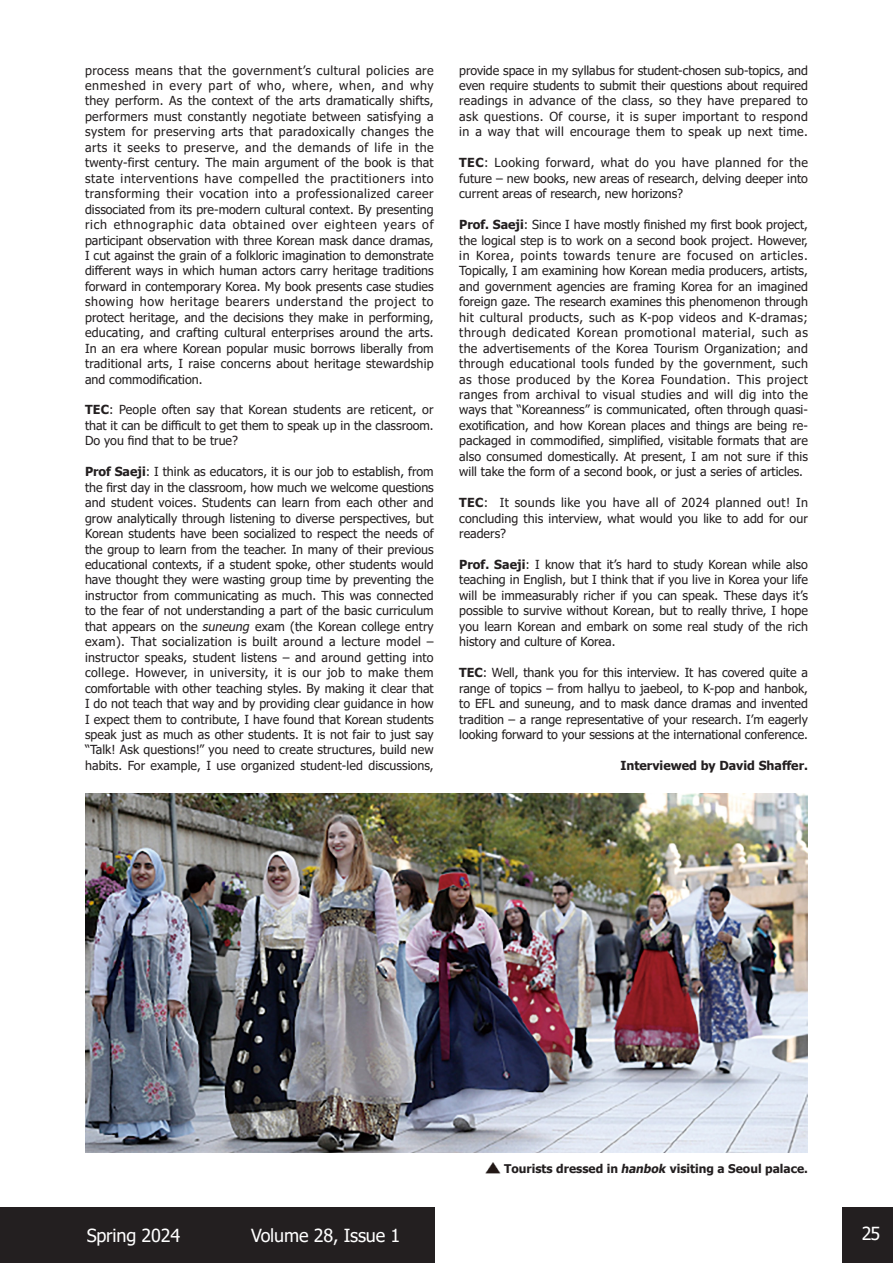
<style>
.page{position:relative;width:893px;height:1263px;background:#fff}
.page>*{position:absolute;margin:0;border:0;box-sizing:border-box;transform-origin:0 0}
.t1{font:18px "Tahoma";letter-spacing:-.01em;color:#fff}
.t2{font:12.45px/15.5px "Tahoma";color:#231f20;text-align:justify}
.t3{font:700 12.45px "Tahoma";color:#231f20}
.t4{font:700 12px "Tahoma";color:#231f20}
.s1{font-weight:700}
.s2{font-style:italic}
</style>
<div class="page">
<div style="left:1px;top:1208px;width:434px;height:55px;background:#231f20"></div>
<div style="left:842px;top:1208px;width:51px;height:55px;background:#231f20"></div>
<hr style="left:0;top:1208px;width:1px;height:55px;background:#231f20">
<img style="left:85px;top:793px;width:723px;height:359px">
<img style="left:485px;top:1162px;width:16px;height:11px">
<p class="t2" style="left:85px;top:63px;width:350px">process means that the government’s cultural policies are enmeshed in every part of who, where, when, and why they perform. As the context of the arts dramatically shifts, performers must constantly negotiate between satisfying a system for preserving arts that paradoxically changes the arts it seeks to preserve, and the demands of life in the twenty-first century. The main argument of the book is that state interventions have compelled the practitioners into transforming their vocation into a professionalized career dissociated from its pre-modern cultural context. By presenting rich ethnographic data obtained over eighteen years of participant observation with three Korean mask dance dramas, I cut against the grain of a folkloric imagination to demonstrate different ways in which human actors carry heritage traditions forward in contemporary Korea. My book presents case studies showing how heritage bearers understand the project to protect heritage, and the decisions they make in performing, educating, and crafting cultural enterprises around the arts.<br>In an era where Korean popular music borrows liberally from traditional arts, I raise concerns about heritage stewardship and commodification.</p>
<p class="t2" style="left:85px;top:403px;width:350px"><span class="s1">TEC</span>: People often say that Korean students are reticent, or that it can be difficult to get them to speak up in the classroom.<br>Do you find that to be true?</p>
<p class="t2" style="left:85px;top:465px;width:350px"><span class="s1">Prof Saeji</span>: I think as educators, it is our job to establish, from the first day in the classroom, how much we welcome questions and student voices. Students can learn from each other and grow analytically through listening to diverse perspectives, but Korean students have been socialized to respect the needs of the group to learn from the teacher. In many of their previous educational contexts, if a student spoke, other students would have thought they were wasting group time by preventing the instructor from communicating as much. This was connected to the fear of not understanding a part of the basic curriculum that appears on the <span class="s2">suneung</span> exam (the Korean college entry exam). That socialization is built around a lecture model – instructor speaks, student listens – and around getting into college. However, in university, it is our job to make them comfortable with other teaching styles. By making it clear that I do not teach that way and by providing clear guidance in how I expect them to contribute, I have found that Korean students speak just as much as other students. It is not fair to just say “Talk! Ask questions!” you need to create structures, build new habits. For example, I use organized student-led discussions,</p>
<p class="t2" style="left:459px;top:63px;width:350px">provide space in my syllabus for student-chosen sub-topics, and even require students to submit their questions about required readings in advance of the class, so they have prepared to ask questions. Of course, it is super important to respond in a way that will encourage them to speak up next time.</p>
<p class="t2" style="left:459px;top:156px;width:350px"><span class="s1">TEC</span>: Looking forward, what do you have planned for the future – new books, new areas of research, delving deeper into current areas of research, new horizons?</p>
<p class="t2" style="left:459px;top:217px;width:350px"><span class="s1">Prof. Saeji</span>: Since I have mostly finished my first book project, the logical step is to work on a second book project. However, in Korea, points towards tenure are focused on articles.<br>Topically, I am examining how Korean media producers, artists, and government agencies are framing Korea for an imagined foreign gaze. The research examines this phenomenon through hit cultural products, such as K-pop videos and K-dramas; through dedicated Korean promotional material, such as the advertisements of the Korea Tourism Organization; and through educational tools funded by the government, such as those produced by the Korea Foundation. This project ranges from archival to visual studies and will dig into the ways that “Koreanness” is communicated, often through quasi&shy;exotification, and how Korean places and things are being re&shy;packaged in commodified, simplified, visitable formats that are also consumed domestically. At present, I am not sure if this will take the form of a second book, or just a series of articles.</p>
<p class="t2" style="left:459px;top:496px;width:350px"><span class="s1">TEC</span>: It sounds like you have all of 2024 planned out! In concluding this interview, what would you like to add for our readers?</p>
<p class="t2" style="left:459px;top:557px;width:350px"><span class="s1">Prof. Saeji</span>: I know that it’s hard to study Korean while also teaching in English, but I think that if you live in Korea your life will be immeasurably richer if you can speak. These days it’s possible to survive without Korean, but to really thrive, I hope you learn Korean and embark on some real study of the rich history and culture of Korea.</p>
<p class="t2" style="left:459px;top:666px;width:350px"><span class="s1">TEC</span>: Well, thank you for this interview. It has covered quite a range of topics – from hallyu to jaebeol, to K-pop and hanbok, to EFL and suneung, and to mask dance dramas and invented tradition – a range representative of your research. I’m eagerly looking forward to your sessions at the international conference.</p>
<p class="t3" style="left:620px;top:757px;width:189px">Interviewed by David Shaffer.</p>
<p class="t4" style="left:504px;top:1160px;width:305px">Tourists dressed in <span class="s2">hanbok</span> visiting a Seoul palace.</p>
<p class="t1" style="left:87px;top:1223px;width:95px">Spring 2024</p>
<p class="t1" style="left:251px;top:1223px;width:151px">Volume 28, Issue 1</p>
<p class="t1" style="left:862px;top:1221px;width:20px">25</p>
</div>
